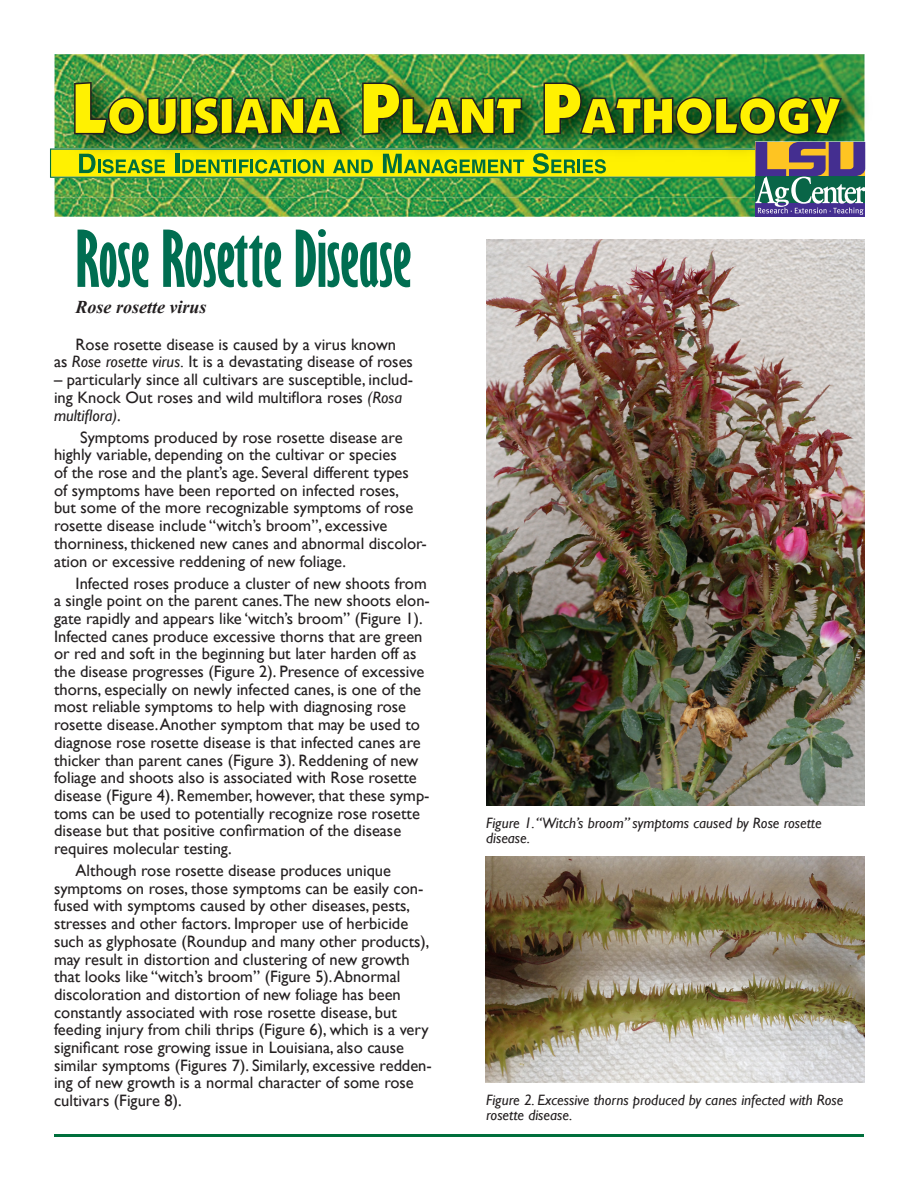
<style>
.page{position:relative;width:918px;height:1188px;background:#fff}
.page>*{position:absolute;margin:0;border:0;box-sizing:border-box;transform-origin:0 0}
.Headline{font:700 extra-condensed 72px "Gill Sans";color:#006e51}
.Headline-2{font:italic 700 18px "Times New Roman";color:#231f20}
.body_text{font:16.5px/17.7px "Gill Sans";color:#231f20}
.Photo_caption{font:italic 15px/15px "Gill Sans";color:#231f20}
.s1{font-style:italic}
</style>
<div class="page">
<hr style="left:54px;top:1134px;width:810px;height:3px;background:#006f3c">
<img style="left:55px;top:55px;width:809px;height:86px">
<img style="left:74px;top:82px;width:268px;height:53px">
<img style="left:362px;top:83px;width:160px;height:52px">
<svg style="left:543px;top:83px;width:299px;height:52px;background:#7b9b1c"></svg>
<img style="left:50px;top:141px;width:816px;height:76px">
<img style="left:486px;top:240px;width:379px;height:565px">
<img style="left:486px;top:857px;width:379px;height:226px">
<p class="Headline" style="left:76px;top:215px;width:337px">Rose Rosette Disease</p>
<p class="Headline-2" style="left:76px;top:294px;width:133px">Rose rosette virus</p>
<p class="body_text" style="left:54px;top:336px;width:360px;text-align:center">Rose rosette disease is caused by a virus known<br>as <span class="s1">Rose rosette virus.</span> It is a devastating disease of roses</p>
<p class="body_text" style="left:54px;top:371px;width:361px">– particularly since all cultivars are susceptible, includ&shy;ing Knock Out roses and wild multiflora roses <span class="s1">(Rosa multiflora)</span>.</p>
<p class="body_text" style="left:54px;top:429px;width:374px;text-indent:26px">Symptoms produced by rose rosette disease are highly variable, depending on the cultivar or species<br>of the rose and the plant’s age. Several different types<br>of symptoms have been reported on infected roses,<br>but some of the more recognizable symptoms of rose rosette disease include “witch’s broom”, excessive thorniness, thickened new canes and abnormal discolor&shy;ation or excessive reddening of new foliage.</p>
<p class="body_text" style="left:54px;top:574px;width:377px;text-indent:22px">Infected roses produce a cluster of new shoots from a single point on the parent canes.The new shoots elon&shy;gate rapidly and appears like ‘witch’s broom” (Figure 1).<br>Infected canes produce excessive thorns that are green or red and soft in the beginning but later harden off as the disease progresses (Figure 2). Presence of excessive thorns, especially on newly infected canes, is one of the most reliable symptoms to help with diagnosing rose rosette disease. Another symptom that may be used to diagnose rose rosette disease is that infected canes are thicker than parent canes (Figure 3). Reddening of new foliage and shoots also is associated with Rose rosette disease (Figure 4). Remember, however, that these symp&shy;toms can be used to potentially recognize rose rosette disease but that positive confirmation of the disease requires molecular testing.</p>
<p class="body_text" style="left:54px;top:862px;width:379px;text-indent:22px">Although rose rosette disease produces unique symptoms on roses, those symptoms can be easily con&shy;fused with symptoms caused by other diseases, pests, stresses and other factors. Improper use of herbicide such as glyphosate (Roundup and many other products), may result in distortion and clustering of new growth that looks like “witch’s broom” (Figure 5). Abnormal discoloration and distortion of new foliage has been constantly associated with rose rosette disease, but feeding injury from chili thrips (Figure 6), which is a very significant rose growing issue in Louisiana, also cause similar symptoms (Figures 7). Similarly, excessive redden&shy;ing of new growth is a normal character of some rose cultivars (Figure 8).</p>
<p class="Photo_caption" style="left:486px;top:815px;width:337px">Figure 1. “Witch’s broom” symptoms caused by Rose rosette disease.</p>
<p class="Photo_caption" style="left:486px;top:1093px;width:359px">Figure 2. Excessive thorns produced by canes infected with Rose rosette disease.</p>
</div>
